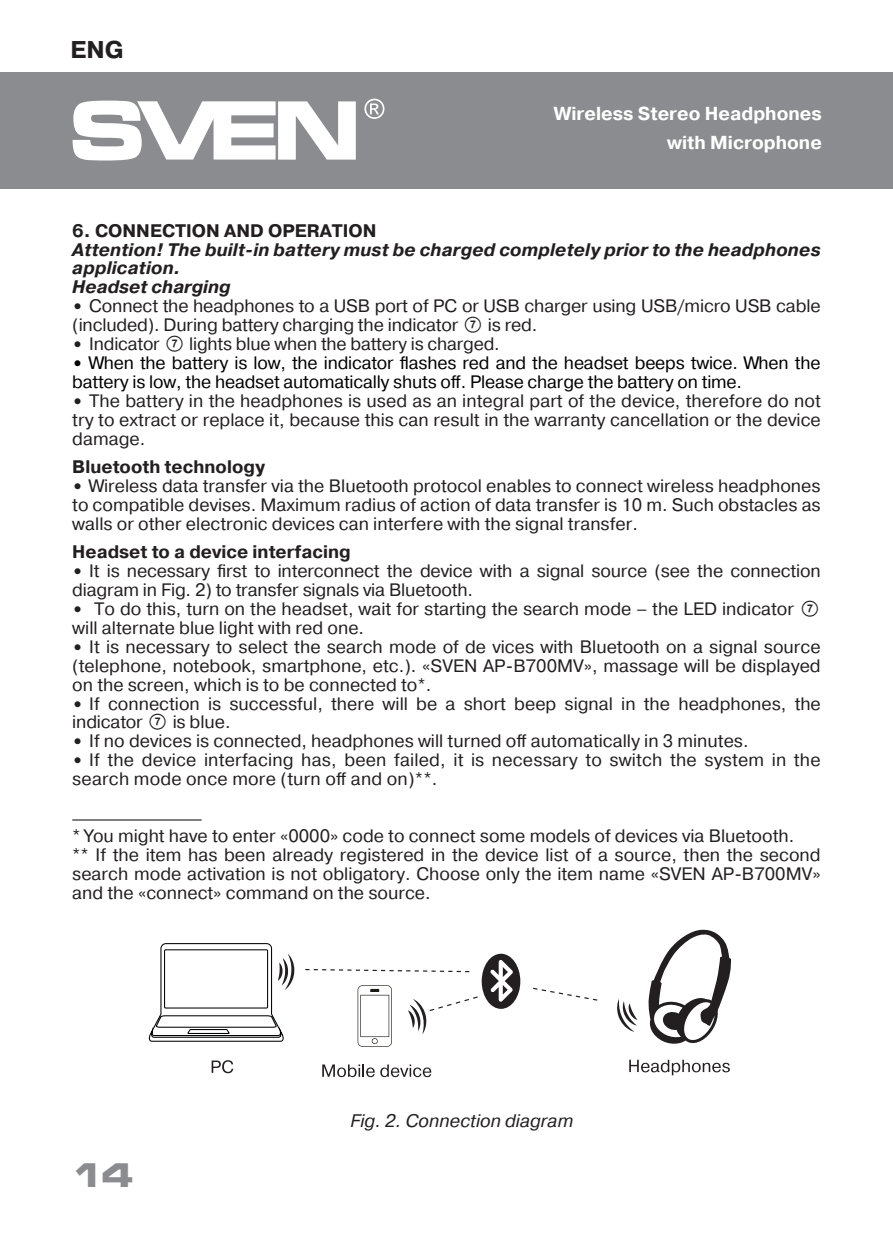
<style>
.page{position:relative;width:893px;height:1259px;background:#fff}
.page>*{position:absolute;margin:0;border:0;box-sizing:border-box;transform-origin:0 0}
.t1{font:700 33px "Micra";color:#8a8c8f}
.t2{font:700 24.3px "Pragmatica";color:#231f20}
.t3{font:700 18.9px/28.5px "Pragmatica";color:#fff;text-align:right}
.t4{font:italic 700 18.3px/18.9px "Pragmatica";letter-spacing:.01em;color:#231f20}
.t5{font:700 18.3px "Pragmatica";color:#231f20}
.t6{font:italic 18.3px "Pragmatica";color:#231f20}
.t7{font:18px/18.9px "Pragmatica";color:#231f20}
.t8{font:18px/18.9px "Pragmatica";letter-spacing:-.01em;color:#000}
.s1{font-weight:700;font-size:16.5px}
.s2{font-family:"SVEN"}
</style>
<div class="page">
<div style="left:0;top:72px;width:893px;height:117px;background:#8a8c8f"></div>
<svg style="left:73px;top:101px;width:283px;height:59px"></svg>
<svg style="left:364px;top:99px;width:20px;height:20px"></svg>
<hr style="left:72px;top:819px;width:130px;height:1px;background:#000001">
<div style="left:482px;top:953px;width:38px;height:56px;background:#231f20;border-radius:50%"></div>
<svg style="left:490px;top:959px;width:23px;height:42px"></svg>
<svg style="left:322px;top:1064px;width:13px;height:12px"></svg>
<svg style="left:337px;top:1067px;width:9px;height:10px"></svg>
<div style="left:339px;top:1068px;width:5px;height:8px;background:#fff;border-radius:50%"></div>
<svg style="left:348px;top:1064px;width:83px;height:13px"></svg>
<svg style="left:358px;top:985px;width:34px;height:61px"></svg>
<svg style="left:212px;top:1060px;width:21px;height:13px"></svg>
<svg style="left:629px;top:1059px;width:61px;height:16px"></svg>
<svg style="left:692px;top:1062px;width:9px;height:10px"></svg>
<svg style="left:693px;top:1063px;width:6px;height:8px"></svg>
<svg style="left:703px;top:1062px;width:27px;height:10px"></svg>
<svg style="left:617px;top:999px;width:20px;height:33px"></svg>
<svg style="left:408px;top:996px;width:70px;height:38px"></svg>
<svg style="left:148px;top:943px;width:146px;height:99px"></svg>
<svg style="left:305px;top:969px;width:165px;height:4px"></svg>
<svg style="left:648px;top:929px;width:84px;height:115px"></svg>
<svg style="left:533px;top:987px;width:65px;height:14px"></svg>
<h2 class="t2" style="left:71px;top:34px;width:55px">ENG</h2>
<p class="t3" style="left:554px;top:100px;width:270px">Wireless Stereo Headphones with Microphone</p>
<p class="t5" style="left:72px;top:218px;width:306px">6. CONNECTION AND OPERATION</p>
<p class="t4" style="left:72px;top:240px;width:750px">Attention! The built-in battery must be charged completely prior to the headphones application.<br>Headset charging</p>
<p class="t7" style="left:72px;top:297px;width:750px"><span class="s1">•</span> Connect the headphones to a USB port of PC or USB charger using USB/micro USB cable (included). During battery charging the indicator <span class="s2">g</span> is red.</p>
<p class="t7" style="left:72px;top:335px;width:429px"><span class="s1">•</span> Indicator <span class="s2">g</span> lights blue when the battery is charged.</p>
<p class="t8" style="left:72px;top:354px;width:750px"><span class="s1">•</span> When the battery is low, the indicator flashes red and the headset beeps twice. When the battery is low, the headset automatically shuts off. Please charge the battery on time.</p>
<p class="t7" style="left:72px;top:391px;width:750px;text-align:justify"><span class="s1">•</span> The battery in the headphones is used as an integral part of the device, therefore do not try to extract or replace it, because this can result in the warranty cancellation or the device damage.</p>
<p class="t5" style="left:72px;top:455px;width:194px">Bluetooth technology</p>
<p class="t7" style="left:72px;top:477px;width:750px;text-align:justify"><span class="s1">•</span> Wireless data transfer via the Bluetooth protocol enables to connect wireless headphones to compatible devises. Maximum radius of action of data transfer is 10 m. Such obstacles as walls or other electronic devices can interfere with the signal transfer.</p>
<p class="t5" style="left:72px;top:540px;width:280px">Headset to a device interfacing</p>
<p class="t7" style="left:72px;top:562px;width:750px"><span class="s1">•</span> It is necessary first to interconnect the device with a signal source (see the connection diagram in Fig. 2) to transfer signals via Bluetooth.</p>
<p class="t7" style="left:72px;top:600px;width:750px"><span class="s1">•</span> To do this, turn on the headset, wait for starting the search mode – the LED indicator <span class="s2">g </span>will alternate blue light with red one.</p>
<p class="t7" style="left:72px;top:637px;width:750px;text-align:justify"><span class="s1">•</span> It is necessary to select the search mode of de vices with Bluetooth on a signal source (telephone, notebook, smartphone, etc.). «SVEN AP-B700MV», massage will be displayed on the screen, which is to be connected to*.</p>
<p class="t7" style="left:72px;top:694px;width:750px"><span class="s1">•</span> If connection is successful, there will be a short beep signal in the headphones, the indicator <span class="s2">g</span> is blue.</p>
<p class="t7" style="left:72px;top:732px;width:678px"><span class="s1">•</span> If no devices is connected, headphones will turned off automatically in 3 minutes.</p>
<p class="t7" style="left:72px;top:751px;width:750px"><span class="s1">•</span> If the device interfacing has, been failed, it is necessary to switch the system in the search mode once more (turn off and on)**.</p>
<p class="t7" style="left:72px;top:826px;width:750px">* You might have to enter «0000» code to connect some models of devices via Bluetooth.<br>** If the item has been already registered in the device list of a source, then the second search mode activation is not obligatory. Choose only the item name «SVEN AP-B700MV» and the «connect» command on the source.</p>
<h1 class="t1" style="left:70px;top:1157px;width:67px">14</h1>
<p class="t6" style="left:350px;top:1109px;width:225px">Fig. 2. Connection diagram</p>
</div>
